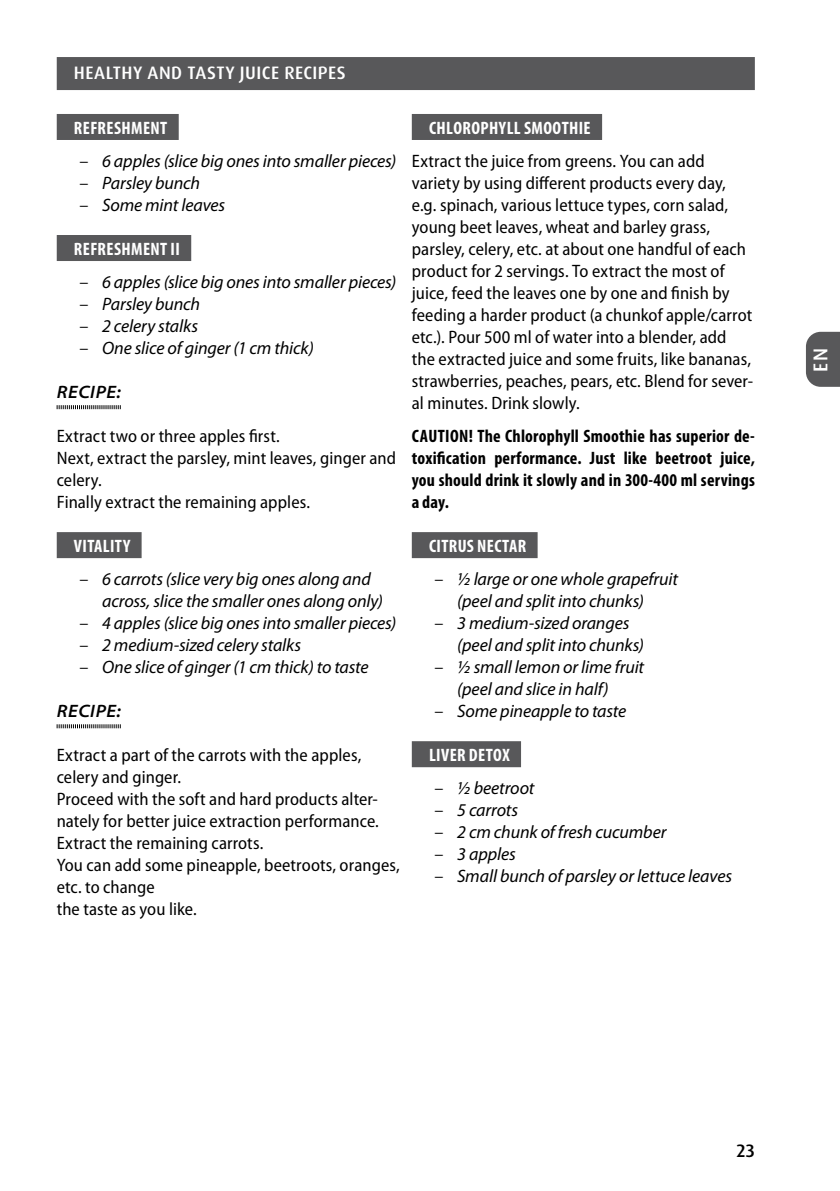
<style>
.page{position:relative;width:840px;height:1191px;background:#fff}
.page>*{position:absolute;margin:0;border:0;box-sizing:border-box;transform-origin:0 0}
.t1{font:500 20px "Dax Pro";color:#fff}
.t2{font:semi-condensed 18px/22px "Myriad Pro";letter-spacing:.005em;color:#000}
.t3{font:italic 18px/22px "Myriad Pro";letter-spacing:-.01em;color:#000}
.t4{font:700 condensed 18px/22px "Myriad Pro";letter-spacing:.01em;color:#000;text-align:justify}
.t5{font:700 condensed 18px "Myriad Pro";letter-spacing:.02em;color:#fff}
.t6{font:500 18px "Dax Pro";letter-spacing:.025em;color:#fff}
.t7{font:italic 600 semi-expanded 18px "Myriad Pro";letter-spacing:.025em;color:#000}
.t8{font:500 18px "Dax Pro";color:#000}
.s1{font-style:normal;font-stretch:condensed}
</style>
<div class="page">
<svg style="left:806px;top:332px;width:33px;height:55px;background:#606062"></svg>
<div style="left:57px;top:57px;width:697px;height:33px;background:#58585a"></div>
<div style="left:57px;top:114px;width:122px;height:26px;background:#58585a"></div>
<div style="left:57px;top:235px;width:134px;height:26px;background:#58585a"></div>
<svg style="left:57px;top:405px;width:64px;height:4px"></svg>
<div style="left:57px;top:532px;width:84px;height:26px;background:#58585a"></div>
<svg style="left:57px;top:724px;width:64px;height:4px"></svg>
<div style="left:411px;top:114px;width:190px;height:26px;background:#58585a"></div>
<div style="left:411px;top:532px;width:126px;height:26px;background:#58585a"></div>
<div style="left:411px;top:741px;width:109px;height:26px;background:#58585a"></div>
<p class="t6" style="left:74px;top:61px;width:273px">HEALTHY AND TASTY JUICE RECIPES</p>
<p class="t5" style="left:74px;top:118px;width:95px">REFRESHMENT</p>
<p class="t3" style="left:79px;top:150px;width:318px"><span class="s1">–</span> 6 apples (slice big ones into smaller pieces)</p>
<p class="t3" style="left:79px;top:172px;width:122px"><span class="s1">–</span> Parsley bunch</p>
<p class="t3" style="left:79px;top:194px;width:147px"><span class="s1">–</span> Some mint leaves</p>
<p class="t5" style="left:74px;top:239px;width:107px">REFRESHMENT II</p>
<p class="t3" style="left:79px;top:271px;width:318px"><span class="s1">–</span> 6 apples (slice big ones into smaller pieces)</p>
<p class="t3" style="left:79px;top:293px;width:122px"><span class="s1">–</span> Parsley bunch</p>
<p class="t3" style="left:79px;top:315px;width:120px"><span class="s1">–</span> 2 celery stalks</p>
<p class="t3" style="left:79px;top:337px;width:236px"><span class="s1">–</span> One slice of ginger (1 cm thick)</p>
<p class="t7" style="left:57px;top:382px;width:65px">RECIPE:</p>
<p class="t2" style="left:57px;top:425px;width:340px">Extract two or three apples first.<br>Next, extract the parsley, mint leaves, ginger and celery.<br>Finally extract the remaining apples.</p>
<p class="t5" style="left:74px;top:536px;width:58px">VITALITY</p>
<p class="t3" style="left:102px;top:568px;width:282px;text-indent:-23px"><span class="s1">–</span> 6 carrots (slice very big ones along and across, slice the smaller ones along only)</p>
<p class="t3" style="left:79px;top:612px;width:318px"><span class="s1">–</span> 4 apples (slice big ones into smaller pieces)</p>
<p class="t3" style="left:79px;top:634px;width:223px"><span class="s1">–</span> 2 medium-sized celery stalks</p>
<p class="t3" style="left:79px;top:656px;width:290px"><span class="s1">–</span> One slice of ginger (1 cm thick) to taste</p>
<p class="t7" style="left:57px;top:701px;width:65px">RECIPE:</p>
<p class="t2" style="left:57px;top:744px;width:344px">Extract a part of the carrots with the apples, celery and ginger.<br>Proceed with the soft and hard products alter&shy;nately for better juice extraction performance.<br>Extract the remaining carrots.<br>You can add some pineapple, beetroots, oranges, etc. to change<br>the taste as you like.</p>
<p class="t5" style="left:429px;top:118px;width:163px">CHLOROPHYLL SMOOTHIE</p>
<p class="t2" style="left:411px;top:150px;width:342px">Extract the juice from greens. You can add variety by using different products every day, e.g. spinach, various lettuce types, corn salad, young beet leaves, wheat and barley grass, parsley, celery, etc. at about one handful of each product for 2 servings. To extract the most of juice, feed the leaves one by one and finish by feeding a harder product (a chunkof apple/carrot etc.). Pour 500 ml of water into a blender, add the extracted juice and some fruits, like bananas, strawberries, peaches, pears, etc. Blend for sever&shy;al minutes. Drink slowly.</p>
<p class="t4" style="left:411px;top:425px;width:344px">CAUTION! The Chlorophyll Smoothie has superior de&shy;toxification performance. Just like beetroot juice, you should drink it slowly and in 300-400 ml servings a day.</p>
<p class="t5" style="left:429px;top:536px;width:99px">CITRUS NECTAR</p>
<p class="t3" style="left:457px;top:568px;width:222px;text-indent:-23px"><span class="s1">–</span> ½ large or one whole grapefruit (peel and split into chunks)</p>
<p class="t3" style="left:457px;top:612px;width:188px;text-indent:-23px"><span class="s1">–</span> 3 medium-sized oranges (peel and split into chunks)</p>
<p class="t3" style="left:457px;top:656px;width:188px;text-indent:-23px"><span class="s1">–</span> ½ small lemon or lime fruit (peel and slice in half)</p>
<p class="t3" style="left:434px;top:700px;width:193px"><span class="s1">–</span> Some pineapple to taste</p>
<p class="t5" style="left:429px;top:745px;width:82px">LIVER DETOX</p>
<p class="t3" style="left:434px;top:777px;width:101px"><span class="s1">–</span> ½ beetroot</p>
<p class="t3" style="left:434px;top:799px;width:85px"><span class="s1">–</span> 5 carrots</p>
<p class="t3" style="left:434px;top:821px;width:233px"><span class="s1">–</span> 2 cm chunk of fresh cucumber</p>
<p class="t3" style="left:434px;top:843px;width:83px"><span class="s1">–</span> 3 apples</p>
<p class="t3" style="left:434px;top:865px;width:299px"><span class="s1">–</span> Small bunch of parsley or lettuce leaves</p>
<p class="t1" style="left:807px;top:372px;width:26px;rotate:-90deg">EN</p>
<p class="t8" style="left:736px;top:1139px;width:20px">23</p>
</div>
